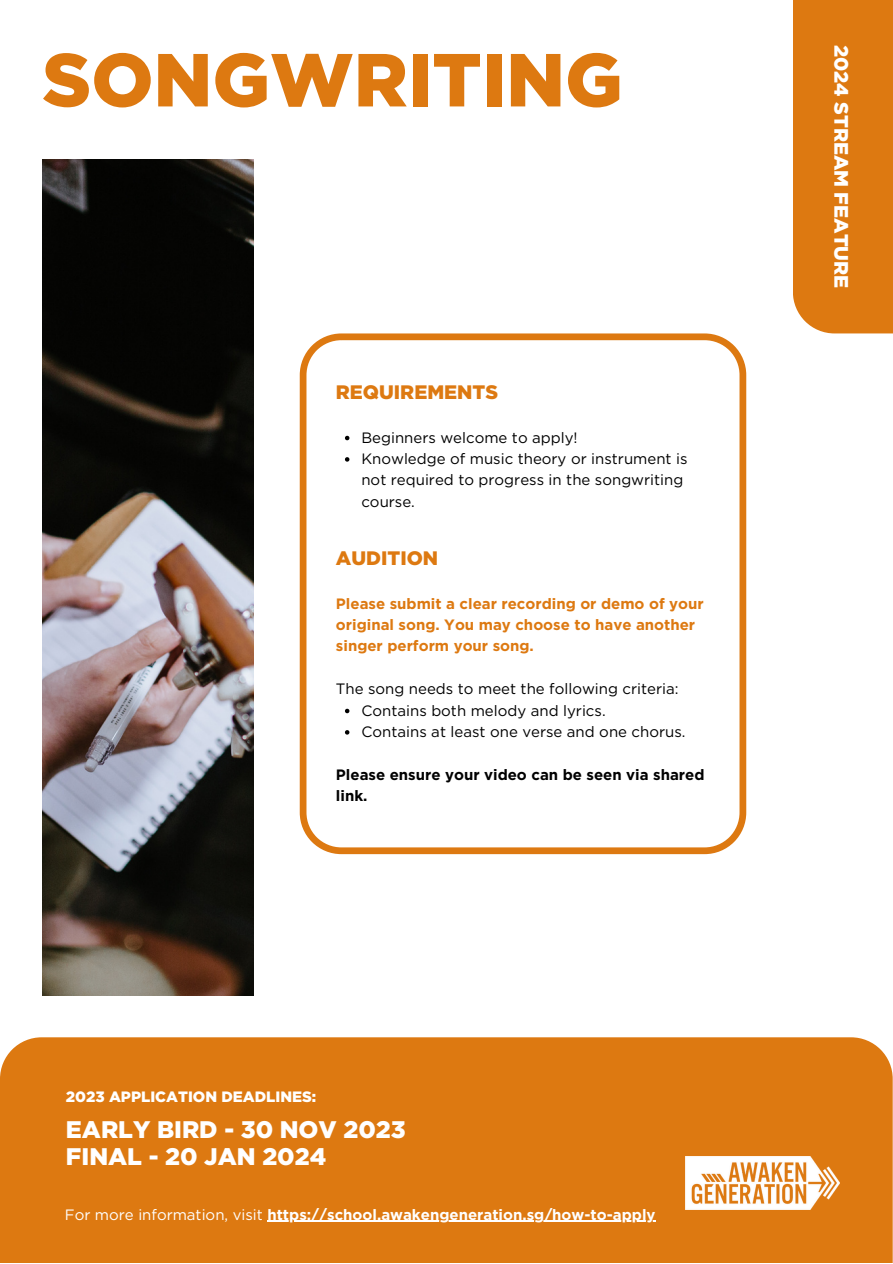
<style>
.page{position:relative;width:893px;height:1264px;background:#fff}
.page>*{position:absolute;margin:0;border:0;box-sizing:border-box;transform-origin:0 0}
.t1{font:900 75px "Gotham";color:#dd7911}
.t2{font:900 24px "Gotham";color:#fff}
.t3{font:900 19.5px "Gotham";color:#dd7911}
.t4{font:900 19.5px "Gotham";color:#fff}
.t5{font:15px/21.3px "Gotham";color:#000}
.t6{font:700 15px/21.3px "Gotham";color:#dd7911}
.t7{font:700 15px "Gotham";color:#fff}
.t8{font:700 15px/21.3px "Gotham";color:#000}
.t9{font:900 15px "Gotham";color:#fff}
.s1{font-weight:400}
</style>
<div class="page">
<svg style="left:300px;top:333px;width:446px;height:521px"></svg>
<svg style="left:345px;top:436px;width:4px;height:4px"></svg>
<svg style="left:345px;top:457px;width:4px;height:4px"></svg>
<svg style="left:345px;top:708px;width:4px;height:5px"></svg>
<svg style="left:345px;top:730px;width:4px;height:4px"></svg>
<div style="left:0;top:1037px;width:892px;height:225px;background:#dd7911"></div>
<div style="left:792px;top:0;width:100px;height:333px;background:#dd7911"></div>
<img style="left:42px;top:160px;width:212px;height:835px">
<img style="left:685px;top:1156px;width:154px;height:53px">
<hr style="left:267px;top:1220px;width:388px;height:1px;background:#fff">
<p class="t1" style="left:42px;top:34px;width:582px">SONGWRITING</p>
<p class="t3" style="left:336px;top:380px;width:164px">REQUIREMENTS</p>
<p class="t5" style="left:361px;top:426px;width:218px">Beginners welcome to apply!</p>
<p class="t5" style="left:361px;top:448px;width:327px">Knowledge of music theory or instrument is not required to progress in the songwriting course.</p>
<p class="t3" style="left:336px;top:546px;width:104px">AUDITION</p>
<p class="t6" style="left:336px;top:592px;width:369px">Please submit a clear recording or demo of your original song. You may choose to have another singer perform your song.</p>
<p class="t5" style="left:336px;top:678px;width:344px">The song needs to meet the following criteria:</p>
<p class="t5" style="left:361px;top:699px;width:246px">Contains both melody and lyrics.</p>
<p class="t5" style="left:361px;top:720px;width:325px">Contains at least one verse and one chorus.</p>
<p class="t8" style="left:336px;top:763px;width:370px">Please ensure your video can be seen via shared link.</p>
<p class="t9" style="left:66px;top:1087px;width:252px">2023 APPLICATION DEADLINES:</p>
<p class="t2" style="left:66px;top:1114px;width:341px">EARLY BIRD - 30 NOV 2023</p>
<p class="t2" style="left:66px;top:1141px;width:262px">FINAL - 20 JAN 2024</p>
<p class="t7" style="left:65px;top:1205px;width:592px"><span class="s1">For more information, visit</span> https://school.awakengeneration.sg/how-to-apply</p>
<p class="t4" style="left:853px;top:45px;width:245px;rotate:90deg">2024 STREAM FEATURE</p>
</div>
